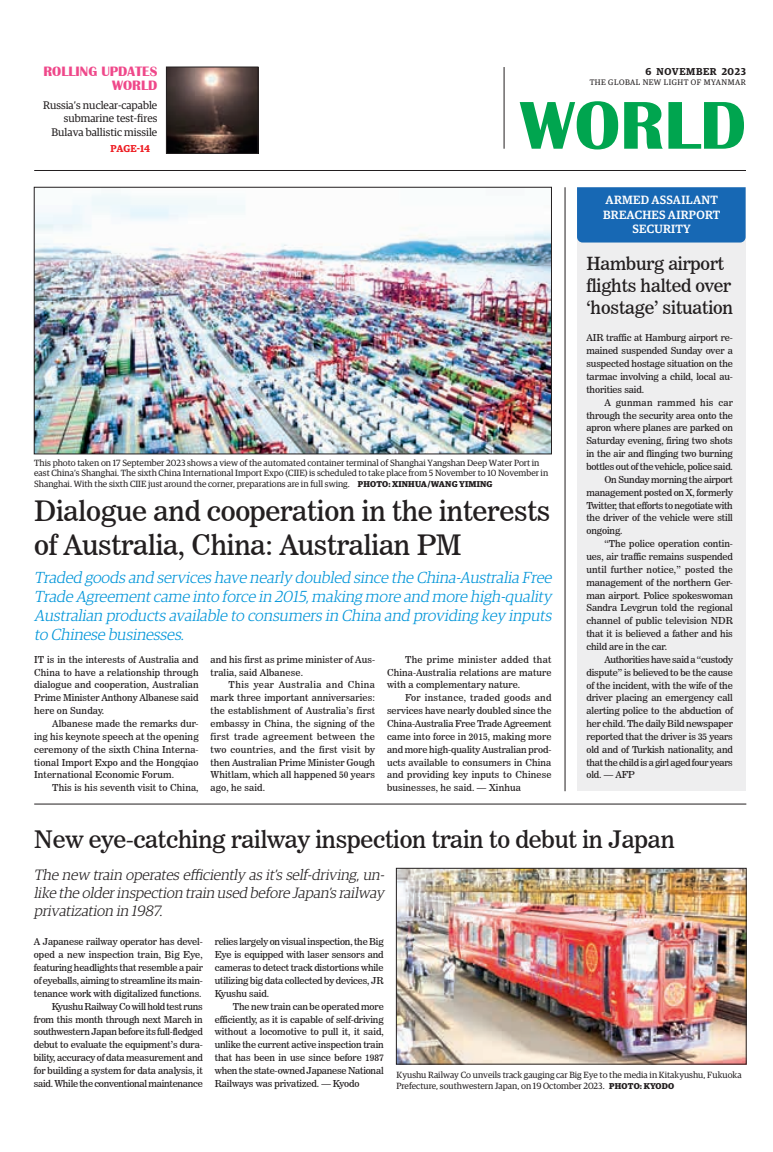
<style>
.page{position:relative;width:773px;height:1152px;background:#fff}
.page>*{position:absolute;margin:0;border:0;box-sizing:border-box;transform-origin:0 0}
.t1{font:700 70px "Britannic";color:#00a54f}
._2_Clm_Head{font:28px/33.6px "News 706 BT Roman C";letter-spacing:-.01em;color:#231f20}
._2_Clm_Head-2{font:24px "News 706 BT Roman C";letter-spacing:-.01em;color:#231f20}
._2_Clm_Head-3{font:18px/21.6px "News 706 BT Roman C";letter-spacing:-.01em;color:#231f20}
.t2{font:italic 300 16px/19.2px "Guardian Egyp";color:#0095d9}
.t3{font:italic 300 15px/18px "Guardian Egyp";color:#231f20}
.t4{font:700 14px "Britannic";color:#ef488a}
.t5{font:500 12px/14.4px "Guardian Egyp";letter-spacing:.02em;color:#fff;text-align:center}
.t6{font:11px/13.2px "Guardian Egyp";color:#231f20;text-align:right}
.t7{font:600 10px "Guardian Egyp";letter-spacing:.06em;color:#231f20}
.Spill_Style{font:600 10px "Guardian Egyp";letter-spacing:-.005em;color:#ee1d23}
._2nd_Body{font:9.5px/12.9px "News 706 BT Roman C";letter-spacing:-.01em;color:#231f20;text-align:justify}
.Normal_Para{font:9.5px/12.9px "News 706 BT Roman C";letter-spacing:-.01em;color:#231f20;text-align:justify}
._2nd_Body-2{font:9.5px/12.9px "News 706 BT Roman C";letter-spacing:.01em;color:#231f20}
.t8{font:9px/10.8px "Guardian Egyp";color:#231f20}
.t9{font:8px "Guardian Egyp";letter-spacing:.06em;color:#231f20}
.s1{font-weight:700;font-size:8.5px}
</style>
<div class="page">
<hr style="left:34px;top:170px;width:712px;height:1px;background:#231f20">
<hr style="left:504px;top:67px;width:1px;height:82px;background:#231f20">
<img style="left:398px;top:870px;width:346px;height:192px">
<div style="left:396px;top:868px;width:350px;height:196px;border:1px solid #231f20"></div>
<img style="left:36px;top:193px;width:513px;height:259px">
<div style="left:34px;top:187px;width:517px;height:267px;border:1px solid #231f20"></div>
<div style="left:577px;top:187px;width:168px;height:604px;background:#eeeeef"></div>
<div style="left:577px;top:187px;width:168px;height:56px;background:#1768b4"></div>
<hr style="left:34px;top:804px;width:712px;height:1px;background:#231f20">
<hr style="left:564px;top:187px;width:1px;height:604px;background:#231f20">
<img style="left:168px;top:69px;width:88px;height:82px">
<div style="left:166px;top:67px;width:92px;height:86px;border:1px solid #231f20"></div>
<p class="t4" style="left:43px;top:64px;width:115px">ROLLING UPDATES</p>
<p class="t4" style="left:112px;top:78px;width:47px">WORLD</p>
<p class="t6" style="left:43px;top:98px;width:116px">Russia’s nuclear-capable submarine test-fires<br>Bulava ballistic missile</p>
<p class="Spill_Style" style="left:111px;top:141px;width:41px">PAGE-14</p>
<p class="t7" style="left:645px;top:64px;width:102px">6 NOVEMBER 2023</p>
<p class="t9" style="left:589px;top:76px;width:158px">THE GLOBAL NEW LIGHT OF MYANMAR</p>
<h1 class="t1" style="left:520px;top:86px;width:227px">WORLD</h1>
<p class="t5" style="left:603px;top:192px;width:119px">ARMED ASSAILANT<br>BREACHES AIRPORT<br>SECURITY</p>
<p class="_2_Clm_Head-3" style="left:586px;top:253px;width:148px">Hamburg airport flights halted over ‘hostage’ situation</p>
<p class="t8" style="left:34px;top:457px;width:515px">This photo taken on 17 September 2023 shows a view of the automated container terminal of Shanghai Yangshan Deep Water Port in east China’s Shanghai. The sixth China International Import Expo (CIIE) is scheduled to take place from 5 November to 10 November in<br>Shanghai. With the sixth CIIE just around the corner, preparations are in full swing. <span class="s1">PHOTO: XINHUA/WANG YIMING</span></p>
<p class="_2_Clm_Head" style="left:34px;top:494px;width:518px">Dialogue and cooperation in the interests of Australia, China: Australian PM</p>
<p class="t2" style="left:34px;top:567px;width:522px">Traded goods and services have nearly doubled since the China-Australia Free Trade Agreementcame into force in 2015,making more and more high-quality Australian products available to consumers in China and providing key inputs to Chinese businesses.</p>
<p class="Normal_Para" style="left:34px;top:653px;width:166px">IT is in the interests of Australia and China to have a relationship through dialogue and cooperation, Australian Prime Minister Anthony Albanese said here on Sunday.</p>
<p class="_2nd_Body" style="left:34px;top:717px;width:166px;text-indent:18px">Albanese made the remarks dur&shy;ing his keynote speech at the opening ceremony of the sixth China Interna&shy;tional Import Expo and the Hongqiao International Economic Forum.</p>
<p class="_2nd_Body-2" style="left:52px;top:781px;width:148px">This is his seventh visit to China,</p>
<p class="_2nd_Body-2" style="left:211px;top:653px;width:166px">and his first as prime minister of Aus&shy;tralia, said Albanese.</p>
<p class="_2nd_Body" style="left:211px;top:679px;width:166px;text-indent:18px">This year Australia and China mark three important anniversaries: the establishment of Australia’s first embassy in China, the signing of the first trade agreement between the two countries, and the first visit by then Australian Prime Minister Gough Whitlam, which all happened 50 years ago, he said.</p>
<p class="_2nd_Body" style="left:387px;top:653px;width:166px;text-indent:18px">The prime minister added that China-Australia relations are mature with a complementary nature.</p>
<p class="_2nd_Body" style="left:387px;top:691px;width:166px;text-indent:18px">For instance, traded goods and services have nearly doubled since the China-Australia Free Trade Agreement came into force in 2015, making more and more high-quality Australian prod&shy;ucts available to consumers in China and providing key inputs to Chinese businesses, he said. — Xinhua</p>
<p class="Normal_Para" style="left:586px;top:332px;width:148px">AIR traffic at Hamburg airport re&shy;mained suspended Sunday over a suspected hostage situation on the tarmac involving a child, local au&shy;thorities said.</p>
<p class="_2nd_Body" style="left:586px;top:396px;width:148px;text-indent:18px">A gunman rammed his car through the security area onto the apron where planes are parked on Saturday evening, firing two shots in the air and flinging two burning bottles out of the vehicle, police said.</p>
<p class="_2nd_Body" style="left:586px;top:473px;width:148px;text-indent:18px">On Sunday morning the airport management posted on X, formerly Twitter, that efforts to negotiate with the driver of the vehicle were still ongoing.</p>
<p class="_2nd_Body" style="left:586px;top:537px;width:148px;text-indent:18px">“The police operation contin&shy;ues, air traffic remains suspended until further notice,” posted the management of the northern Ger&shy;man airport. Police spokeswoman Sandra Levgrun told the regional channel of public television NDR that it is believed a father and his child are in the car.</p>
<p class="_2nd_Body" style="left:586px;top:653px;width:148px;text-indent:18px">Authorities have said a “custody dispute” is believed to be the cause of the incident, with the wife of the driver placing an emergency call alerting police to the abduction of her child. The daily Bild newspaper reported that the driver is 35 years old and of Turkish nationality, and that the child is a girl aged four years old. — AFP</p>
<p class="_2_Clm_Head-2" style="left:34px;top:825px;width:642px">New eye-catching railway inspection train to debut in Japan</p>
<p class="t3" style="left:34px;top:865px;width:355px">The new train operates efficiently as it’s self-driving,un&shy;like the olderinspection train used before Japan’s railway privatization in 1987.</p>
<p class="_2nd_Body" style="left:215px;top:936px;width:170px">relies largely on visual inspection, the Big Eye is equipped with laser sensors and cameras to detect track distortions while utilizing big data collected by devices, JR Kyushu said.</p>
<p class="_2nd_Body" style="left:215px;top:1000px;width:170px;text-indent:18px">The new train can be operated more efficiently, as it is capable of self-driving without a locomotive to pull it, it said, unlike the current active inspection train that has been in use since before 1987 when the state-owned Japanese National Railways was privatized. — Kyodo</p>
<p class="Normal_Para" style="left:34px;top:936px;width:170px">A Japanese railway operator has devel&shy;oped a new inspection train, Big Eye, featuring headlights that resemble a pair of eyeballs, aiming to streamline its main&shy;tenance work with digitalized functions.</p>
<p class="_2nd_Body" style="left:34px;top:1000px;width:170px;text-indent:18px">Kyushu Railway Co will hold test runs from this month through next March in southwestern Japan before its full-fledged debut to evaluate the equipment’s dura&shy;bility, accuracy of data measurement and for building a system for data analysis, it said. While the conventional maintenance</p>
<p class="t8" style="left:396px;top:1069px;width:346px">Kyushu Railway Co unveils track gauging car Big Eye to the media in Kitakyushu, Fukuoka<br>Prefecture, southwestern Japan, on 19 Octomber 2023. <span class="s1">PHOTO: KYODO</span></p>
</div>
